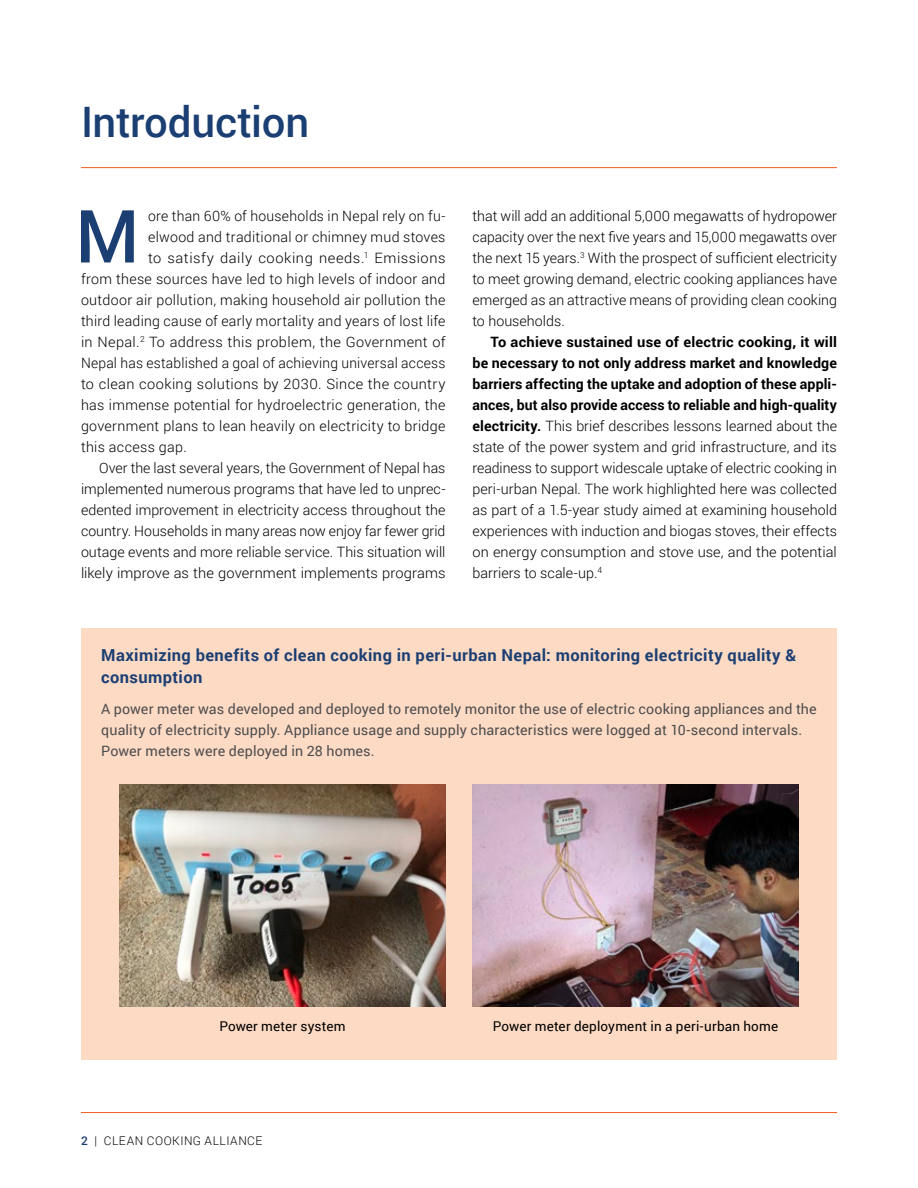
<style>
.page{position:relative;width:918px;height:1188px;background:#fff}
.page>*{position:absolute;margin:0;border:0;box-sizing:border-box;transform-origin:0 0}
.t1{font:500 73.35px "Roboto";color:#1b3f73}
.t2{font:500 42px "Roboto";letter-spacing:-.005em;color:#1b3f73}
.t3{font:700 16.5px/21px "Roboto";letter-spacing:.025em;color:#1b3f73}
.t4{font:300 14.25px/21px "Roboto";letter-spacing:.015em;color:#000;text-align:justify}
.t5{font:14.25px/21px "Roboto";letter-spacing:.01em;color:#4d4d4e}
.t6{font:300 14.25px "Roboto";letter-spacing:.035em;color:#000}
.t7{font:13.5px "Roboto";letter-spacing:.015em;color:#000}
.t8{font:300 12px "Roboto";letter-spacing:.045em;color:#000}
.s1{font-weight:700}
.s2{font-weight:500;color:#1b3f73}
</style>
<div class="page">
<hr style="left:81px;top:1112px;width:756px;height:1px;background:#f15c22">
<hr style="left:81px;top:167px;width:756px;height:1px;background:#f15c22">
<div style="left:81px;top:628px;width:756px;height:431px;background:#fddac4"></div>
<img style="left:119px;top:784px;width:327px;height:222px">
<img style="left:472px;top:784px;width:327px;height:222px">
<h2 class="t2" style="left:81px;top:92px;width:230px">Introduction</h2>
<h1 class="t1" style="left:75px;top:185px;width:66px">M</h1>
<p class="t4" style="left:148px;top:204px;width:299px">ore than 60% of households in Nepal rely on fu-</p>
<p class="t4" style="left:148px;top:225px;width:299px">elwood and traditional or chimney mud stoves</p>
<p class="t6" style="left:148px;top:248px;width:299px">to satisfy daily cooking needs.<sup>1</sup> Emissions</p>
<p class="t4" style="left:81px;top:267px;width:366px">from these sources have led to high levels of indoor and</p>
<p class="t4" style="left:81px;top:288px;width:366px">outdoor air pollution, making household air pollution the</p>
<p class="t4" style="left:81px;top:309px;width:366px">third leading cause of early mortality and years of lost life</p>
<p class="t4" style="left:81px;top:330px;width:366px">in Nepal.<sup>2</sup> To address this problem, the Government of</p>
<p class="t4" style="left:81px;top:351px;width:366px">Nepal has established a goal of achieving universal access</p>
<p class="t4" style="left:81px;top:372px;width:366px">to clean cooking solutions by 2030. Since the country</p>
<p class="t4" style="left:81px;top:393px;width:366px">has immense potential for hydroelectric generation, the</p>
<p class="t4" style="left:81px;top:414px;width:366px">government plans to lean heavily on electricity to bridge</p>
<p class="t4" style="left:81px;top:435px;width:107px">this access gap.</p>
<p class="t4" style="left:99px;top:456px;width:348px">Over the last several years, the Government of Nepal has</p>
<p class="t4" style="left:81px;top:477px;width:366px">implemented numerous programs that have led to unprec-</p>
<p class="t4" style="left:81px;top:498px;width:366px">edented improvement in electricity access throughout the</p>
<p class="t4" style="left:81px;top:519px;width:366px">country. Households in many areas now enjoy far fewer grid</p>
<p class="t4" style="left:81px;top:540px;width:366px">outage events and more reliable service. This situation will</p>
<p class="t4" style="left:81px;top:561px;width:366px">likely improve as the government implements programs</p>
<p class="t4" style="left:472px;top:204px;width:366px">that will add an additional 5,000 megawatts of hydropower capacity over the next five years and 15,000 megawatts over the next 15 years.<sup>3</sup> With the prospect of sufficient electricity to meet growing demand, electric cooking appliances have emerged as an attractive means of providing clean cooking to households.</p>
<p class="t4" style="left:472px;top:330px;width:366px;text-indent:18px"><span class="s1">To achieve sustained use of electric cooking, it will be necessary to not only address market and knowledge barriers affecting the uptake and adoption of these appli&shy;ances, but also provide access to reliable and high-quality electricity.</span> This brief describes lessons learned about the state of the power system and grid infrastructure, and its readiness to support widescale uptake of electric cooking in peri-urban Nepal. The work highlighted here was collected as part of a 1.5-year study aimed at examining household experiences with induction and biogas stoves, their effects on energy consumption and stove use, and the potential barriers to scale-up.<sup>4</sup></p>
<p class="t3" style="left:101px;top:644px;width:696px">Maximizing benefits of clean cooking in peri-urban Nepal: monitoring electricity quality &amp; consumption</p>
<p class="t5" style="left:101px;top:698px;width:717px">A power meter was developed and deployed to remotely monitor the use of electric cooking appliances and the quality of electricity supply. Appliance usage and supply characteristics were logged at 10-second intervals.<br>Power meters were deployed in 28 homes.</p>
<p class="t7" style="left:219px;top:1017px;width:128px">Power meter system</p>
<p class="t7" style="left:493px;top:1017px;width:287px">Power meter deployment in a peri-urban home</p>
<p class="t8" style="left:81px;top:1132px;width:183px"><span class="s2">2</span> | CLEAN COOKING ALLIANCE</p>
</div>
